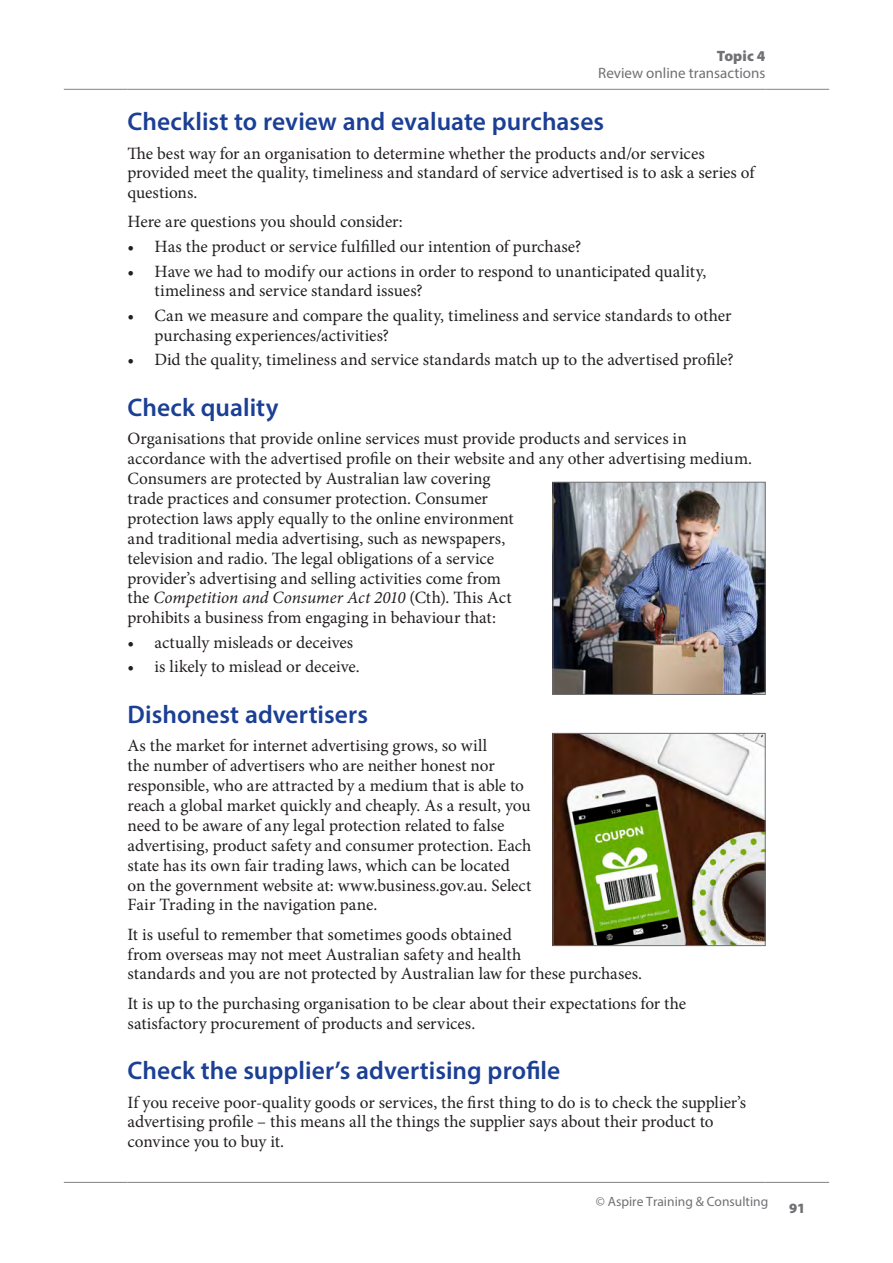
<style>
.page{position:relative;width:893px;height:1263px;background:#fff}
.page>*{position:absolute;margin:0;border:0;box-sizing:border-box;transform-origin:0 0}
.H2{font:600 25.5px "Myriad Pro";color:#1b3f94}
.t1{font:17.25px/19.8px "Minion Pro";letter-spacing:-.005em;color:#231f20}
.t2{font:15px "Myriad Pro";color:#717074}
.t3{font:900 15px "Myriad Pro";letter-spacing:.005em;color:#717074}
.t4{font:900 14.25px "Myriad Pro";color:#717074}
.t5{font:13.5px "Myriad Pro";color:#717074}
.s1{font-style:italic}
</style>
<div class="page">
<hr style="left:64px;top:1182px;width:64px;height:1px;background:#808285">
<hr style="left:128px;top:1182px;width:637px;height:1px;background:#808285">
<hr style="left:765px;top:1182px;width:64px;height:1px;background:#808285">
<hr style="left:64px;top:89px;width:64px;height:1px;background:#808285">
<hr style="left:128px;top:89px;width:637px;height:1px;background:#808285">
<hr style="left:765px;top:89px;width:64px;height:1px;background:#808285">
<img style="left:555px;top:484px;width:208px;height:209px">
<div style="left:553px;top:482px;width:212px;height:213px;border:1px solid #717074"></div>
<img style="left:555px;top:735px;width:208px;height:209px">
<div style="left:553px;top:733px;width:212px;height:213px;border:1px solid #717074"></div>
<p class="t3" style="left:717px;top:47px;width:50px">Topic 4</p>
<p class="t2" style="left:598px;top:63px;width:169px">Review online transactions</p>
<h3 class="H2" style="left:128px;top:105px;width:478px">Checklist to review and evaluate purchases</h3>
<p class="t1" style="left:128px;top:143px;width:628px">The best way for an organisation to determine whether the products and/or services provided meet the quality, timeliness and standard of service advertised is to ask a series of questions.</p>
<p class="t1" style="left:128px;top:212px;width:277px">Here are questions you should consider:</p>
<p class="t1" style="left:128px;top:237px;width:455px">• Has the product or service fulfilled our intention of purchase?</p>
<p class="t1" style="left:155px;top:261px;width:553px;text-indent:-27px">• Have we had to modify our actions in order to respond to unanticipated quality, timeliness and service standard issues?</p>
<p class="t1" style="left:155px;top:306px;width:578px;text-indent:-27px">• Can we measure and compare the quality, timeliness and service standards to other purchasing experiences/activities?</p>
<p class="t1" style="left:128px;top:350px;width:608px">• Did the quality, timeliness and service standards match up to the advertised profile?</p>
<h3 class="H2" style="left:128px;top:391px;width:153px">Check quality</h3>
<p class="t1" style="left:128px;top:429px;width:626px">Organisations that provide online services must provide products and services in accordance with the advertised profile on their website and any other advertising medium.<br>Consumers are protected by Australian law covering<br>trade practices and consumer protection. Consumer<br>protection laws apply equally to the online environment<br>and traditional media advertising, such as newspapers,<br>television and radio. The legal obligations of a service<br>provider’s advertising and selling activities come from<br>the <span class="s1">Competition and Consumer Act 2010</span> (Cth). This Act<br>prohibits a business from engaging in behaviour that:</p>
<p class="t1" style="left:128px;top:633px;width:227px">• actually misleads or deceives</p>
<p class="t1" style="left:128px;top:657px;width:234px">• is likely to mislead or deceive.</p>
<h3 class="H2" style="left:128px;top:698px;width:242px">Dishonest advertisers</h3>
<p class="t1" style="left:128px;top:736px;width:405px">As the market for internet advertising grows, so will<br>the number of advertisers who are neither honest nor responsible, who are attracted by a medium that is able to reach a global market quickly and cheaply. As a result, you need to be aware of any legal protection related to false advertising, product safety and consumer protection. Each state has its own fair trading laws, which can be located on the government website at: www.business.gov.au. Select Fair Trading in the navigation pane.</p>
<p class="t1" style="left:128px;top:924px;width:516px">It is useful to remember that sometimes goods obtained<br>from overseas may not meet Australian safety and health<br>standards and you are not protected by Australian law for these purchases.</p>
<p class="t1" style="left:128px;top:993px;width:560px">It is up to the purchasing organisation to be clear about their expectations for the satisfactory procurement of products and services.</p>
<h3 class="H2" style="left:128px;top:1054px;width:434px">Check the supplier’s advertising profile</h3>
<p class="t1" style="left:128px;top:1092px;width:620px">If you receive poor-quality goods or services, the first thing to do is to check the supplier’s advertising profile – this means all the things the supplier says about their product to convince you to buy it.</p>
<p class="t5" style="left:596px;top:1193px;width:174px">© Aspire Training &amp; Consulting</p>
<p class="t4" style="left:789px;top:1200px;width:17px">91</p>
</div>
